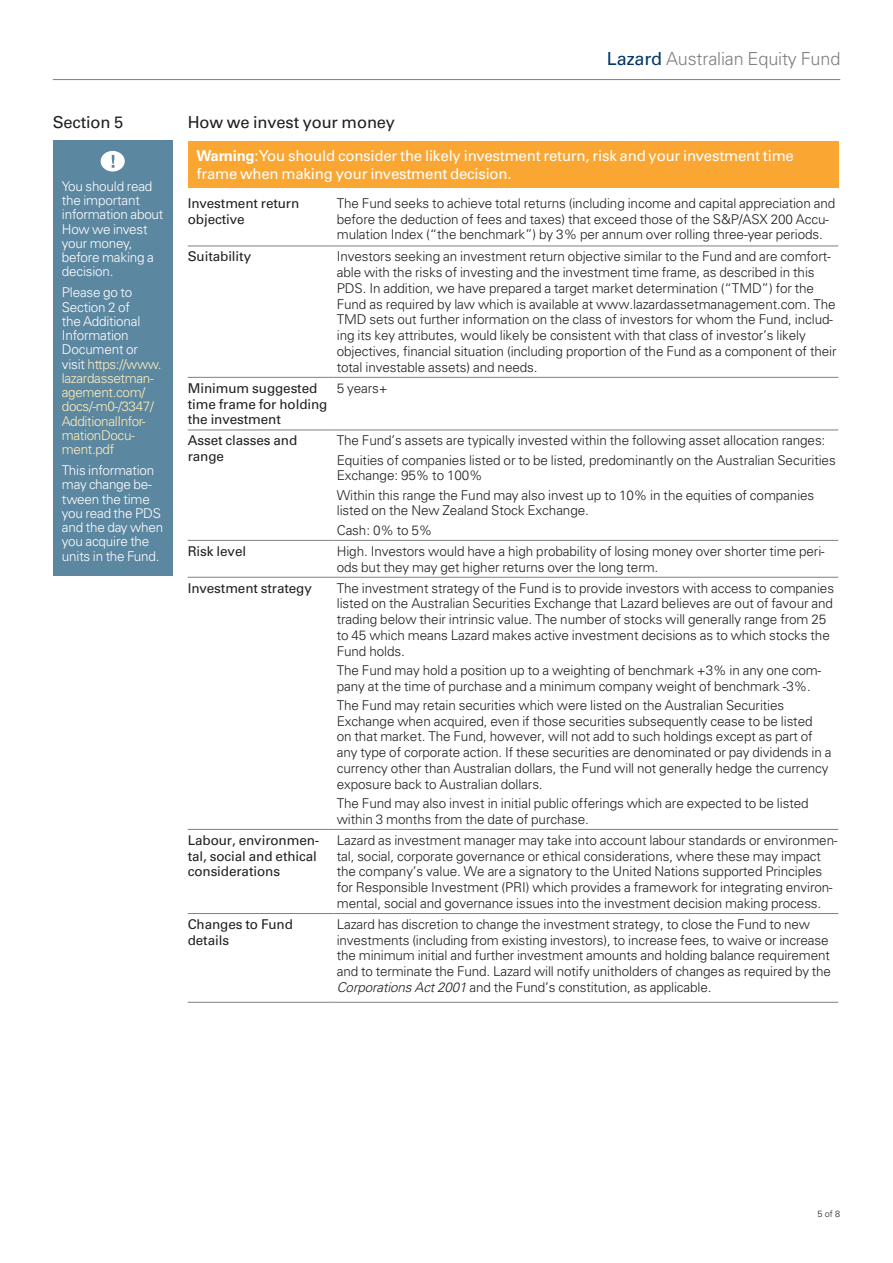
<style>
.page{position:relative;width:893px;height:1263px;background:#fff}
.page>*{position:absolute;margin:0;border:0;box-sizing:border-box;transform-origin:0 0}
.t1{font:300 18px "Univers LT Std";letter-spacing:-.01em;color:#808083}
.B__Head_L2{font:16.5px "Univers LT Std";letter-spacing:-.01em;color:#231f20}
.C__Callout_1{font:15px/18px "Univers LT Std";letter-spacing:-.015em;color:#fff}
.C__Table___Left{font:300 13.5px/15.8px "Univers LT Std";letter-spacing:-.01em;color:#231f20}
.C__Table___Left-2{font:13.5px/15.8px "Univers LT Std";letter-spacing:-.01em;color:#231f20}
.C__Callout_2{font:300 13.5px/14.2px "Univers LT Std";letter-spacing:-.015em;color:#fff}
.C__Callout_2-2{font:300 13.5px/14.2px "Univers LT Std";letter-spacing:-.025em;color:#ffeeb8}
.t2{font:300 9px "Univers LT Std";color:#231f20}
.s1{font-weight:400;color:#003667}
.s2{font-weight:700}
.s3{color:#fff}
.s4{font-style:italic}
</style>
<div class="page">
<hr style="left:53px;top:79px;width:787px;height:1px;background:#808083">
<div style="left:188px;top:141px;width:650px;height:47px;background:#faa633"></div>
<hr style="left:188px;top:246px;width:146px;height:1px;background:#808083">
<hr style="left:334px;top:246px;width:504px;height:1px;background:#808083">
<hr style="left:188px;top:377px;width:146px;height:1px;background:#808083">
<hr style="left:334px;top:377px;width:504px;height:1px;background:#808083">
<hr style="left:188px;top:430px;width:146px;height:1px;background:#808083">
<hr style="left:334px;top:430px;width:504px;height:1px;background:#808083">
<hr style="left:188px;top:540px;width:146px;height:1px;background:#808083">
<hr style="left:334px;top:540px;width:504px;height:1px;background:#808083">
<hr style="left:188px;top:577px;width:146px;height:1px;background:#808083">
<hr style="left:334px;top:577px;width:504px;height:1px;background:#808083">
<hr style="left:188px;top:829px;width:146px;height:1px;background:#808083">
<hr style="left:334px;top:829px;width:504px;height:1px;background:#808083">
<hr style="left:188px;top:913px;width:146px;height:1px;background:#808083">
<hr style="left:334px;top:913px;width:504px;height:1px;background:#808083">
<hr style="left:188px;top:1002px;width:146px;height:1px;background:#808083">
<hr style="left:334px;top:1002px;width:504px;height:1px;background:#808083">
<div style="left:53px;top:140px;width:120px;height:436px;background:#5c87a1"></div>
<div style="left:101px;top:151px;width:24px;height:20px;background:#fff;border-radius:50%"></div>
<svg style="left:112px;top:155px;width:2px;height:13px"></svg>
<h1 class="t1" style="left:607px;top:48px;width:235px"><span class="s1">Lazard</span> Australian Equity Fund</h1>
<p class="B__Head_L2" style="left:53px;top:113px;width:72px">Section 5</p>
<p class="B__Head_L2" style="left:188px;top:113px;width:209px">How we invest your money</p>
<p class="C__Callout_1" style="left:197px;top:147px;width:599px"><span class="s2">Warning</span>: You should consider the likely investment return, risk and your investment time frame when making your investment decision.</p>
<p class="C__Table___Left-2" style="left:188px;top:195px;width:113px">Investment return objective</p>
<p class="C__Table___Left" style="left:337px;top:195px;width:500px">The Fund seeks to achieve total returns (including income and capital appreciation and before the deduction of fees and taxes) that exceed those of the S&amp;P/ASX 200 Accu&shy;mulation Index (“the benchmark”) by 3% per annum over rolling three-year periods.</p>
<p class="C__Table___Left-2" style="left:188px;top:249px;width:65px">Suitability</p>
<p class="C__Table___Left" style="left:337px;top:249px;width:501px">Investors seeking an investment return objective similar to the Fund and are comfort&shy;able with the risks of investing and the investment time frame, as described in this PDS. In addition, we have prepared a target market determination (“TMD”) for the Fund as required by law which is available at www.lazardassetmanagement.com. The TMD sets out further information on the class of investors for whom the Fund, includ&shy;ing its key attributes, would likely be consistent with that class of investor’s likely objectives, financial situation (including proportion of the Fund as a component of their total investable assets) and needs.</p>
<p class="C__Table___Left-2" style="left:188px;top:380px;width:141px">Minimum suggested time frame for holding the investment</p>
<p class="C__Table___Left" style="left:337px;top:380px;width:53px">5 years+</p>
<p class="C__Table___Left-2" style="left:188px;top:433px;width:111px">Asset classes and range</p>
<p class="C__Table___Left" style="left:337px;top:433px;width:490px">The Fund’s assets are typically invested within the following asset allocation ranges:</p>
<p class="C__Callout_2" style="left:62px;top:179px;width:103px">You should read the important information about<br>How we invest your money, before making a decision.</p>
<p class="C__Callout_2-2" style="left:62px;top:285px;width:101px"><span class="s3">Please go to<br>Section 2 of<br>the Additional<br>Information<br>Document or visit</span> https://www. lazardassetman&shy;agement.com/ docs/-m0-/3347/<br>AdditionalInfor&shy;mationDocu&shy;ment.pdf</p>
<p class="C__Callout_2" style="left:62px;top:463px;width:103px">This information may change be&shy;tween the time you read the PDS and the day when you acquire the units in the Fund.</p>
<p class="C__Table___Left" style="left:337px;top:452px;width:500px">Equities of companies listed or to be listed, predominantly on the Australian Securities<br>Exchange: 95% to 100%</p>
<p class="C__Table___Left" style="left:337px;top:487px;width:479px">Within this range the Fund may also invest up to 10% in the equities of companies listed on the New Zealand Stock Exchange.</p>
<p class="C__Table___Left" style="left:337px;top:522px;width:97px">Cash: 0% to 5%</p>
<p class="C__Table___Left-2" style="left:188px;top:543px;width:60px">Risk level</p>
<p class="C__Table___Left" style="left:337px;top:543px;width:489px">High. Investors would have a high probability of losing money over shorter time peri&shy;ods but they may get higher returns over the long term.</p>
<p class="C__Table___Left-2" style="left:188px;top:580px;width:126px">Investment strategy</p>
<p class="C__Table___Left" style="left:337px;top:580px;width:499px">The investment strategy of the Fund is to provide investors with access to companies listed on the Australian Securities Exchange that Lazard believes are out of favour and trading below their intrinsic value. The number of stocks will generally range from 25 to 45 which means Lazard makes active investment decisions as to which stocks the Fund holds.</p>
<p class="C__Table___Left" style="left:337px;top:662px;width:486px">The Fund may hold a position up to a weighting of benchmark +3% in any one com&shy;pany at the time of purchase and a minimum company weight of benchmark -3%.</p>
<p class="C__Table___Left" style="left:337px;top:697px;width:496px">The Fund may retain securities which were listed on the Australian Securities Exchange when acquired, even if those securities subsequently cease to be listed<br>on that market. The Fund, however, will not add to such holdings except as part of any type of corporate action. If these securities are denominated or pay dividends in a currency other than Australian dollars, the Fund will not generally hedge the currency exposure back to Australian dollars.</p>
<p class="C__Table___Left" style="left:337px;top:795px;width:473px">The Fund may also invest in initial public offerings which are expected to be listed within 3 months from the date of purchase.</p>
<p class="C__Table___Left-2" style="left:188px;top:832px;width:133px">Labour, environmen&shy;tal, social and ethical considerations</p>
<p class="C__Table___Left" style="left:337px;top:832px;width:502px">Lazard as investment manager may take into account labour standards or environmen&shy;tal, social, corporate governance or ethical considerations, where these may impact the company’s value. We are a signatory to the United Nations supported Principles for Responsible Investment (PRI) which provides a framework for integrating environ&shy;mental, social and governance issues into the investment decision making process.</p>
<p class="C__Table___Left-2" style="left:188px;top:916px;width:107px">Changes to Fund details</p>
<p class="C__Table___Left" style="left:337px;top:916px;width:496px">Lazard has discretion to change the investment strategy, to close the Fund to new investments (including from existing investors), to increase fees, to waive or increase the minimum initial and further investment amounts and holding balance requirement and to terminate the Fund. Lazard will notify unitholders of changes as required by the <span class="s4">Corporations Act 2001</span> and the Fund’s constitution, as applicable.</p>
<p class="t2" style="left:817px;top:1208px;width:24px">5 of 8</p>
</div>
